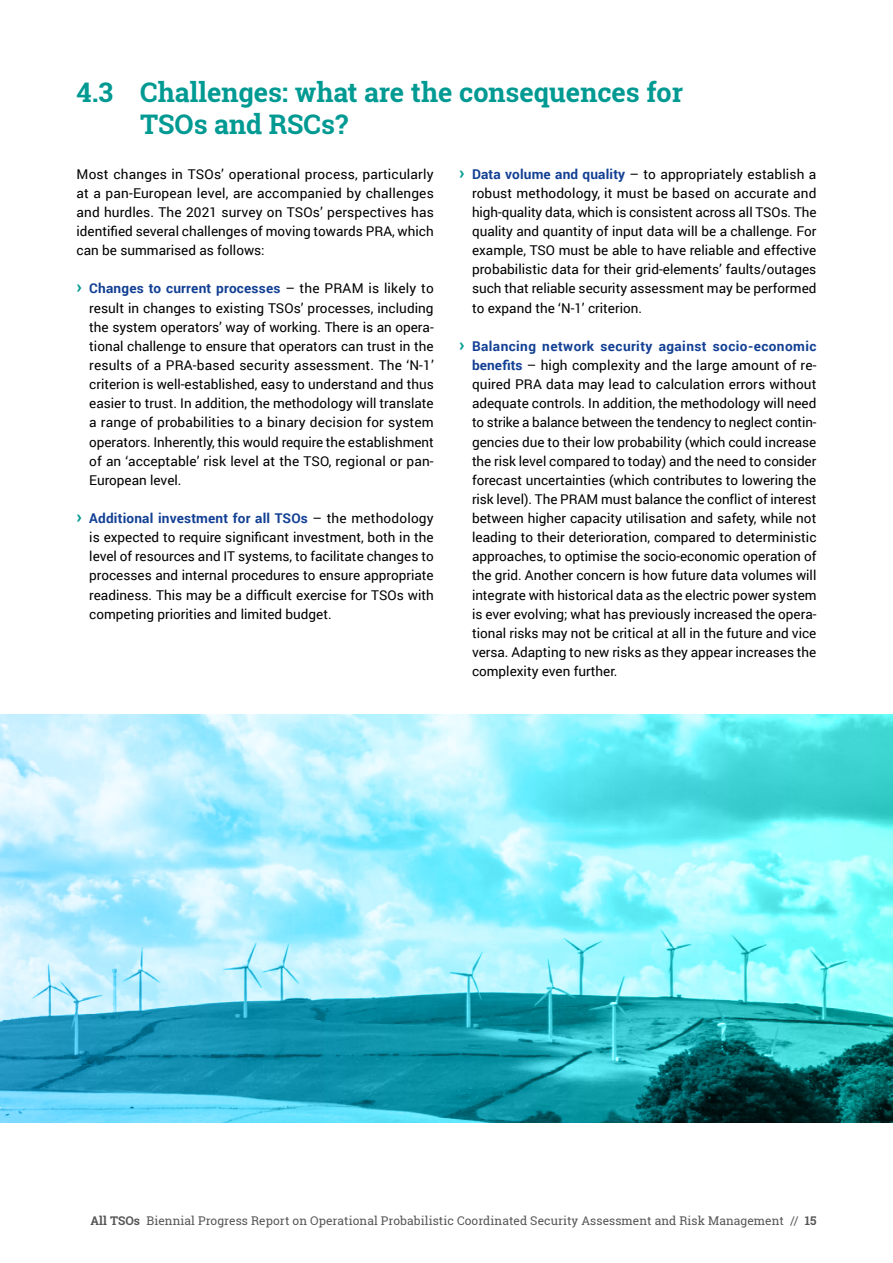
<style>
.page{position:relative;width:893px;height:1263px;background:#fff}
.page>*{position:absolute;margin:0;border:0;box-sizing:border-box;transform-origin:0 0}
.t1{font:700 27px/32px "Roboto Slab";color:#009a93}
.t2{font:13.5px/19.2px "Roboto";color:#000;text-align:justify}
.t3{font:12px "Roboto Slab";letter-spacing:.005em;color:#565656}
.s1{font-weight:900;font-size:18px;color:#009a93}
.s2{font-weight:700;color:#134094}
.s3{font-weight:700}
</style>
<div class="page">
<img style="left:0;top:714px;width:893px;height:409px">
<h1 class="t1" style="left:140px;top:76px;width:544px;text-indent:-64px">4.3 Challenges: what are the consequences for<br>TSOs and RSCs?</h1>
<p class="t2" style="left:77px;top:164px;width:359px">Most changes in TSOs’ operational process, particularly at a pan-European level, are accompanied by challenges and hurdles. The 2021 survey on TSOs’ perspectives has identified several challenges of moving towards PRA, which can be summarised as follows:</p>
<p class="t2" style="left:89px;top:278px;width:346px;text-indent:-13px"><span class="s1">›</span> <span class="s2">Changes to current processes</span> – the PRAM is likely to result in changes to existing TSOs’ processes, including the system operators’ way of working. There is an opera&shy;tional challenge to ensure that operators can trust in the results of a PRA-based security assessment. The ‘N-1’ criterion is well-established, easy to understand and thus easier to trust. In addition, the methodology will translate a range of probabilities to a binary decision for system operators. Inherently, this would require the establishment of an ‘acceptable’ risk level at the TSO, regional or pan-European level.</p>
<p class="t2" style="left:89px;top:508px;width:346px;text-indent:-13px"><span class="s1">›</span> <span class="s2">Additional investment for all TSOs</span> – the methodology is expected to require significant investment, both in the level of resources and IT systems, to facilitate changes to processes and internal procedures to ensure appropriate readiness. This may be a difficult exercise for TSOs with competing priorities and limited budget.</p>
<p class="t2" style="left:472px;top:164px;width:346px;text-indent:-13px"><span class="s1">›</span> <span class="s2">Data volume and quality</span> – to appropriately establish a robust methodology, it must be based on accurate and high-quality data, which is consistent across all TSOs. The quality and quantity of input data will be a challenge. For example, TSO must be able to have reliable and effective probabilistic data for their grid-elements’ faults/outages such that reliable security assessment may be performed to expand the ‘N-1’ criterion.</p>
<p class="t2" style="left:472px;top:336px;width:346px;text-indent:-13px"><span class="s1">›</span> <span class="s2">Balancing network security against socio-economic benefits</span> – high complexity and the large amount of re&shy;quired PRA data may lead to calculation errors without adequate controls. In addition, the methodology will need to strike a balance between the tendency to neglect contin&shy;gencies due to their low probability (which could increase the risk level compared to today) and the need to consider forecast uncertainties (which contributes to lowering the risk level). The PRAM must balance the conflict of interest between higher capacity utilisation and safety, while not leading to their deterioration, compared to deterministic approaches, to optimise the socio-economic operation of the grid. Another concern is how future data volumes will integrate with historical data as the electric power system is ever evolving; what has previously increased the opera&shy;tional risks may not be critical at all in the future and vice versa. Adapting to new risks as they appear increases the complexity even further.</p>
<p class="t3" style="left:91px;top:1212px;width:727px"><span class="s3">All TSOs</span> Biennial Progress Report on Operational Probabilistic Coordinated Security Assessment and Risk Management // <span class="s3">15</span></p>
</div>
